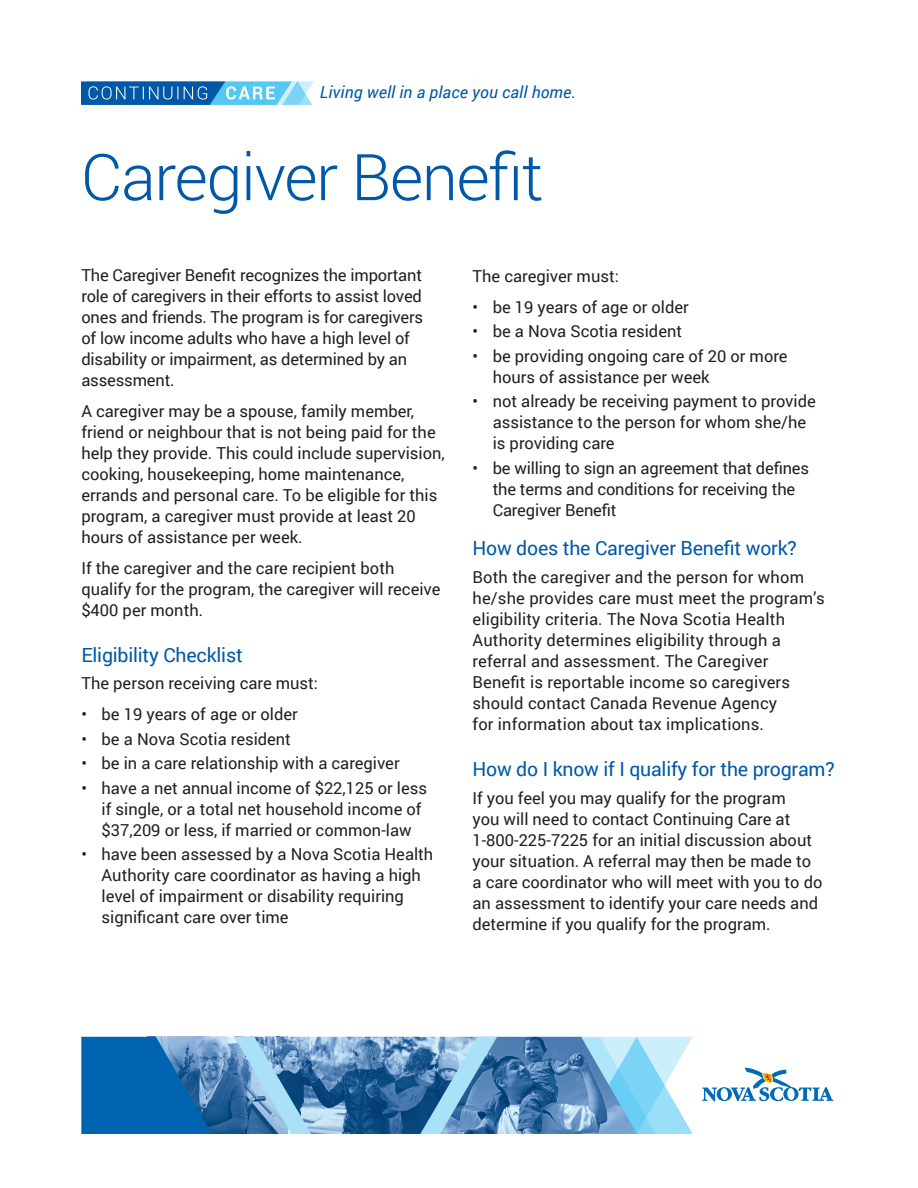
<style>
.page{position:relative;width:918px;height:1188px;background:#fff}
.page>*{position:absolute;margin:0;border:0;box-sizing:border-box;transform-origin:0 0}
.t1{font:300 64.5px "Roboto";letter-spacing:-.02em;color:#0158a6}
.t2{font:19.5px "Roboto";letter-spacing:-.01em;color:#0158a6}
.Body_Text{font:16.5px/21px "Roboto";color:#231f20}
.t3{font:italic 16.5px "Roboto";letter-spacing:.01em;color:#0158a6}
</style>
<div class="page">
<svg style="left:81px;top:81px;width:233px;height:24px;background:#4797cd"></svg>
<svg style="left:656px;top:1037px;width:37px;height:97px"></svg>
<svg style="left:81px;top:1037px;width:575px;height:97px;background:#4e8abb"></svg>
<svg style="left:702px;top:1067px;width:132px;height:34px"></svg>
<p class="t3" style="left:320px;top:81px;width:258px">Living well in a place you call home.</p>
<p class="t1" style="left:81px;top:133px;width:464px">Caregiver Benefit</p>
<p class="Body_Text" style="left:81px;top:264px;width:343px">The Caregiver Benefit recognizes the important role of caregivers in their efforts to assist loved ones and friends. The program is for caregivers of low income adults who have a high level of disability or impairment, as determined by an assessment.</p>
<p class="Body_Text" style="left:81px;top:400px;width:365px">A caregiver may be a spouse, family member, friend or neighbour that is not being paid for the help they provide. This could include supervision, cooking, housekeeping, home maintenance, errands and personal care. To be eligible for this program, a caregiver must provide at least 20 hours of assistance per week.</p>
<p class="Body_Text" style="left:81px;top:557px;width:361px">If the caregiver and the care recipient both qualify for the program, the caregiver will receive $400 per month.</p>
<h2 class="t2" style="left:81px;top:641px;width:163px">Eligibility Checklist</h2>
<p class="Body_Text" style="left:81px;top:672px;width:238px">The person receiving care must:</p>
<p class="Body_Text" style="left:81px;top:703px;width:218px">• be 19 years of age or older</p>
<p class="Body_Text" style="left:81px;top:728px;width:211px">• be a Nova Scotia resident</p>
<p class="Body_Text" style="left:81px;top:752px;width:320px">• be in a care relationship with a caregiver</p>
<p class="Body_Text" style="left:102px;top:777px;width:327px;text-indent:-20px">• have a net annual income of $22,125 or less if single, or a total net household income of $37,209 or less, if married or common-law</p>
<p class="Body_Text" style="left:102px;top:843px;width:333px;text-indent:-20px">• have been assessed by a Nova Scotia Health Authority care coordinator as having a high level of impairment or disability requiring significant care over time</p>
<p class="Body_Text" style="left:472px;top:265px;width:148px">The caregiver must:</p>
<p class="Body_Text" style="left:472px;top:296px;width:218px">• be 19 years of age or older</p>
<p class="Body_Text" style="left:472px;top:320px;width:211px">• be a Nova Scotia resident</p>
<p class="Body_Text" style="left:493px;top:345px;width:296px;text-indent:-20px">• be providing ongoing care of 20 or more hours of assistance per week</p>
<p class="Body_Text" style="left:493px;top:390px;width:325px;text-indent:-20px">• not already be receiving payment to provide assistance to the person for whom she/he is providing care</p>
<p class="Body_Text" style="left:493px;top:457px;width:318px;text-indent:-20px">• be willing to sign an agreement that defines the terms and conditions for receiving the<br>Caregiver Benefit</p>
<h2 class="t2" style="left:472px;top:535px;width:326px">How does the Caregiver Benefit work?</h2>
<p class="Body_Text" style="left:472px;top:566px;width:354px">Both the caregiver and the person for whom he/she provides care must meet the program’s eligibility criteria. The Nova Scotia Health Authority determines eligibility through a referral and assessment. The Caregiver Benefit is reportable income so caregivers should contact Canada Revenue Agency<br>for information about tax implications.</p>
<h2 class="t2" style="left:472px;top:756px;width:364px">How do I know if I qualify for the program?</h2>
<p class="Body_Text" style="left:472px;top:787px;width:352px">If you feel you may qualify for the program<br>you will need to contact Continuing Care at 1-800-225-7225 for an initial discussion about your situation. A referral may then be made to a care coordinator who will meet with you to do an assessment to identify your care needs and determine if you qualify for the program.</p>
</div>
